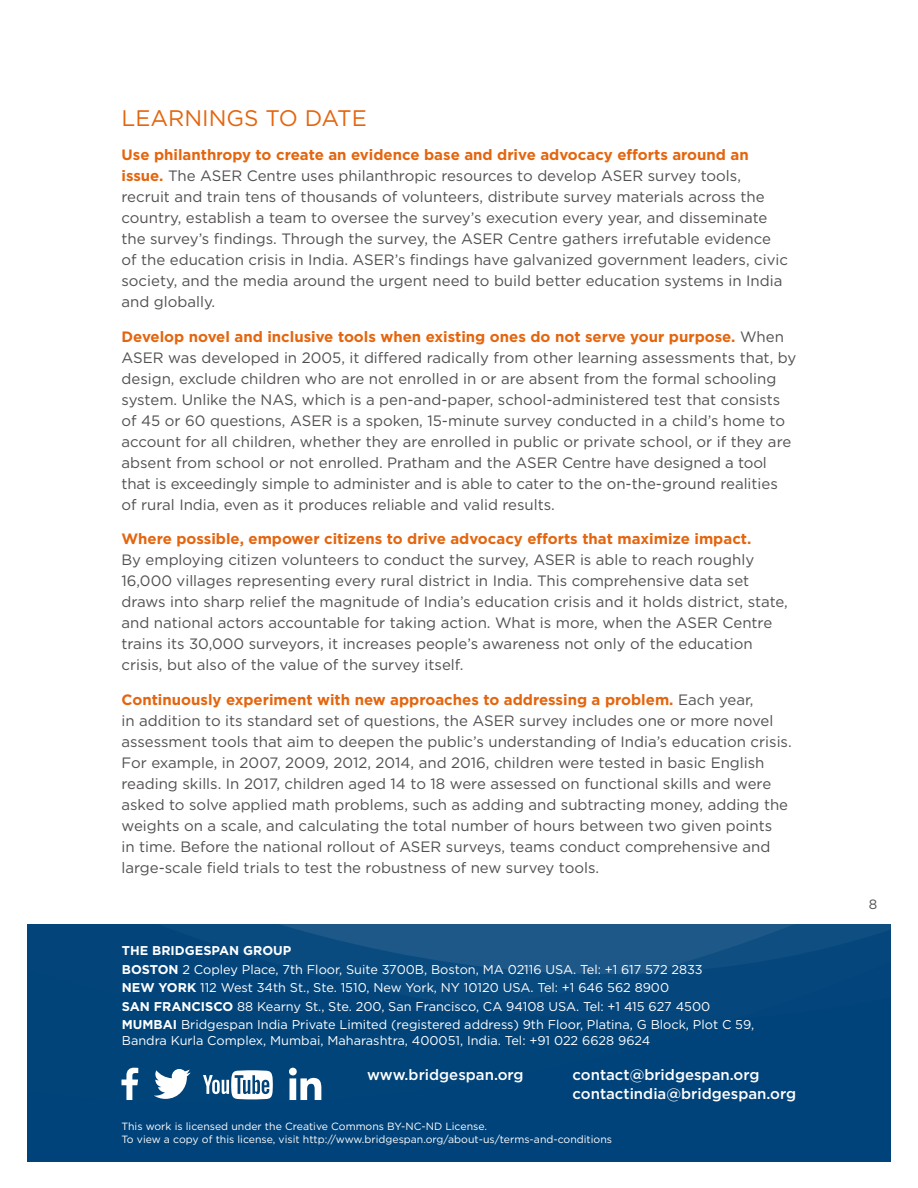
<style>
.page{position:relative;width:918px;height:1188px;background:#fff}
.page>*{position:absolute;margin:0;border:0;box-sizing:border-box;transform-origin:0 0}
.t1{font:22.5px "Gotham";color:#e4650e}
.t2{font:15px/21px "Gotham";color:#524f51}
.t3{font:700 15px "Gotham";color:#e4650e}
.t4{font:500 15px/19.5px "Gotham";color:#fff}
.t5{font:13.5px "Gotham";color:#524f51}
.t6{font:12.75px/18.5px "Gotham";color:#fff}
.t7{font:10.5px/12.6px "Gotham";color:#fff}
.s1{font-weight:700;color:#e4650e}
.s2{font-weight:700}
</style>
<div class="page">
<svg style="left:27px;top:925px;width:864px;height:236px;background:#04467c"></svg>
<svg style="left:122px;top:1068px;width:16px;height:32px"></svg>
<svg style="left:154px;top:1069px;width:37px;height:30px"></svg>
<svg style="left:289px;top:1068px;width:32px;height:32px"></svg>
<svg style="left:203px;top:1070px;width:70px;height:29px"></svg>
<h1 class="t1" style="left:122px;top:104px;width:247px">LEARNINGS TO DATE</h1>
<p class="t2" style="left:122px;top:144px;width:668px"><span class="s1">Use philanthropy to create an evidence base and drive advocacy efforts around an issue.</span> The ASER Centre uses philanthropic resources to develop ASER survey tools, recruit and train tens of thousands of volunteers, distribute survey materials across the country, establish a team to oversee the survey’s execution every year, and disseminate the survey’s findings. Through the survey, the ASER Centre gathers irrefutable evidence of the education crisis in India. ASER’s findings have galvanized government leaders, civic society, and the media around the urgent need to build better education systems in India and globally.</p>
<p class="t2" style="left:122px;top:326px;width:676px"><span class="s1">Develop novel and inclusive tools when existing ones do not serve your purpose.</span> When ASER was developed in 2005, it differed radically from other learning assessments that, by design, exclude children who are not enrolled in or are absent from the formal schooling system. Unlike the NAS, which is a pen-and-paper, school-administered test that consists of 45 or 60 questions, ASER is a spoken, 15-minute survey conducted in a child’s home to account for all children, whether they are enrolled in public or private school, or if they are absent from school or not enrolled. Pratham and the ASER Centre have designed a tool that is exceedingly simple to administer and is able to cater to the on‑the‑ground realities of rural India, even as it produces reliable and valid results.</p>
<p class="t3" style="left:122px;top:529px;width:631px">Where possible, empower citizens to drive advocacy efforts that maximize impact.</p>
<p class="t2" style="left:122px;top:549px;width:668px">By employing citizen volunteers to conduct the survey, ASER is able to reach roughly 16,000 villages representing every rural district in India. This comprehensive data set draws into sharp relief the magnitude of India’s education crisis and it holds district, state, and national actors accountable for taking action. What is more, when the ASER Centre trains its 30,000 surveyors, it increases people’s awareness not only of the education crisis, but also of the value of the survey itself.</p>
<p class="t2" style="left:122px;top:689px;width:672px"><span class="s1">Continuously experiment with new approaches to addressing a problem.</span> Each year,<br>in addition to its standard set of questions, the ASER survey includes one or more novel assessment tools that aim to deepen the public’s understanding of India’s education crisis.<br>For example, in 2007, 2009, 2012, 2014, and 2016, children were tested in basic English reading skills. In 2017, children aged 14 to 18 were assessed on functional skills and were asked to solve applied math problems, such as adding and subtracting money, adding the weights on a scale, and calculating the total number of hours between two given points<br>in time. Before the national rollout of ASER surveys, teams conduct comprehensive and large-scale field trials to test the robustness of new survey tools.</p>
<p class="t6" style="left:122px;top:941px;width:634px"><span class="s2">THE BRIDGESPAN GROUP<br>BOSTON</span> 2 Copley Place, 7th Floor, Suite 3700B, Boston, MA 02116 USA. Tel: +1 617 572 2833<br><span class="s2">NEW YORK</span> 112 West 34th St., Ste. 1510, New York, NY 10120 USA. Tel: +1 646 562 8900<br><span class="s2">SAN FRANCISCO</span> 88 Kearny St., Ste. 200, San Francisco, CA 94108 USA. Tel: +1 415 627 4500<br><span class="s2">MUMBAI</span> Bridgespan India Private Limited (registered address) 9th Floor, Platina, G Block, Plot C 59,</p>
<p class="t6" style="left:122px;top:1031px;width:530px">Bandra Kurla Complex, Mumbai, Maharashtra, 400051, India. Tel: +91 022 6628 9624</p>
<p class="t4" style="left:367px;top:1065px;width:158px">www.bridgespan.org</p>
<p class="t4" style="left:573px;top:1064px;width:225px">contact@bridgespan.org contactindia@bridgespan.org</p>
<p class="t7" style="left:122px;top:1120px;width:492px">This work is licensed under the Creative Commons BY-NC-ND License.<br>To view a copy of this license, visit http://www.bridgespan.org/about-us/terms-and-conditions</p>
<p class="t5" style="left:869px;top:895px;width:10px">8</p>
</div>
